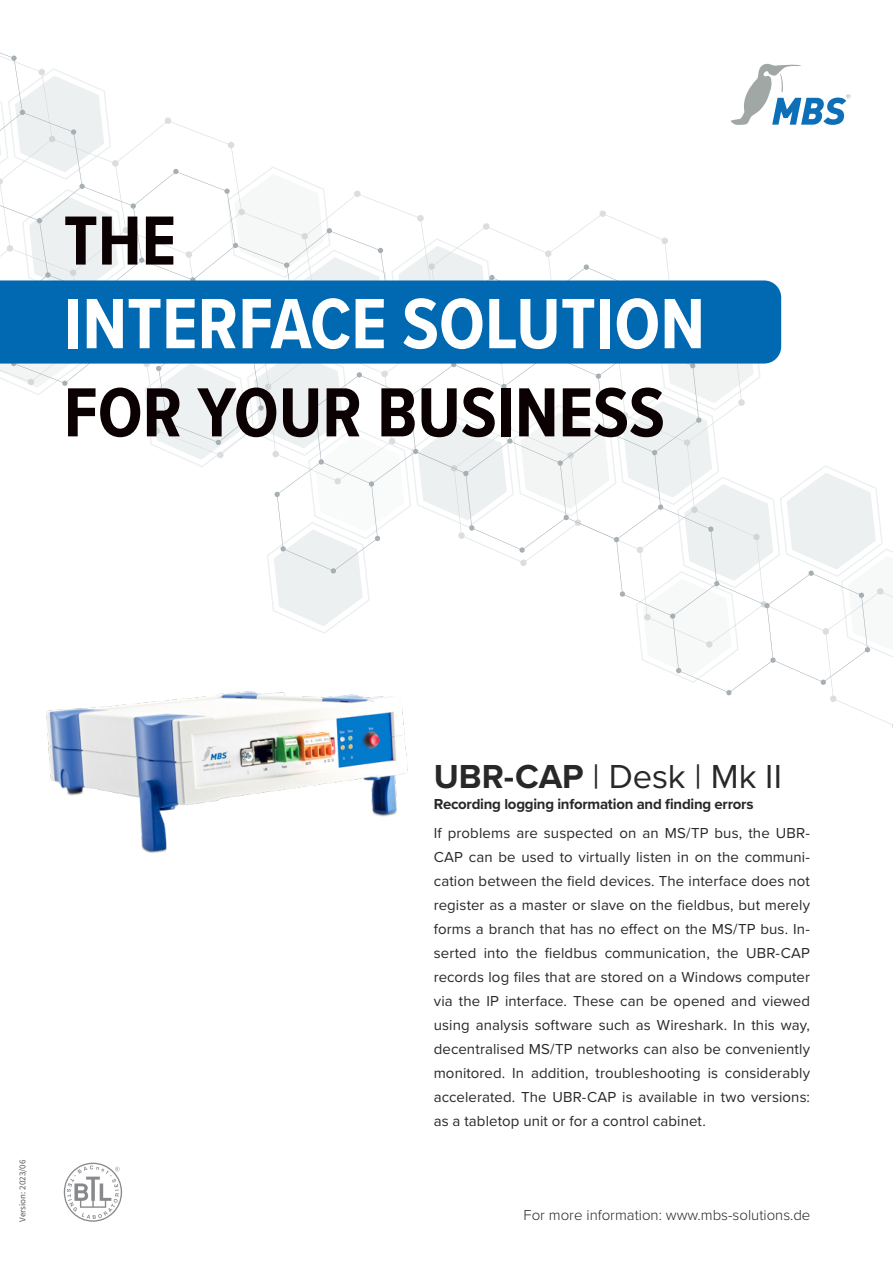
<style>
.page{position:relative;width:893px;height:1263px;background:#fff}
.page>*{position:absolute;margin:0;border:0;box-sizing:border-box;transform-origin:0 0}
.t1{font:700 73.8px "Proxima Nova Cond";color:#fff}
.t2{font:700 72px "Proxima Nova Cond";color:#0b0002}
.t3{font:34.5px "Proxima Nova";letter-spacing:-.005em;color:#282828}
.t4{font:15px/24px "Proxima Nova";letter-spacing:.005em;color:#282828;text-align:justify}
.t5{font:700 15px "Proxima Nova";letter-spacing:-.015em;color:#282828}
.t6{font:300 15px "Proxima Nova";color:#282828}
.t7{font:9px "Source Sans Pro";color:#5a5a5d}
.s1{font-weight:700}
</style>
<div class="page">
<svg style="left:153px;top:207px;width:740px;height:476px"></svg>
<svg style="left:0;top:52px;width:392px;height:393px"></svg>
<img style="left:46px;top:691px;width:362px;height:162px">
<svg style="left:64px;top:1163px;width:58px;height:59px"></svg>
<div style="left:0;top:280px;width:781px;height:84px;background:#0069b1"></div>
<svg style="left:731px;top:64px;width:119px;height:61px"></svg>
<p class="t2" style="left:64px;top:188px;width:114px">THE</p>
<p class="t1" style="left:64px;top:269px;width:643px">INTERFACE SOLUTION</p>
<p class="t2" style="left:64px;top:359px;width:603px">FOR YOUR BUSINESS</p>
<p class="t7" style="left:16px;top:1222px;width:63px;rotate:-90deg">Version: 2023/06</p>
<p class="t3" style="left:434px;top:751px;width:350px"><span class="s1">UBR-CAP</span> | Desk | Mk II</p>
<p class="t5" style="left:434px;top:793px;width:321px">Recording logging information and finding errors</p>
<p class="t4" style="left:434px;top:820px;width:378px">If problems are suspected on an MS/TP bus, the UBR-CAP can be used to virtually listen in on the communi&shy;cation between the field devices. The interface does not register as a master or slave on the fieldbus, but merely forms a branch that has no effect on the MS/TP bus. In&shy;serted into the fieldbus communication, the UBR-CAP records log files that are stored on a Windows computer via the IP interface. These can be opened and viewed using analysis software such as Wireshark. In this way, decentralised MS/TP networks can also be conveniently monitored. In addition, troubleshooting is considerably accelerated. The UBR-CAP is available in two versions: as a tabletop unit or for a control cabinet.</p>
<p class="t6" style="left:524px;top:1203px;width:288px">For more information: www.mbs-solutions.de</p>
</div>
